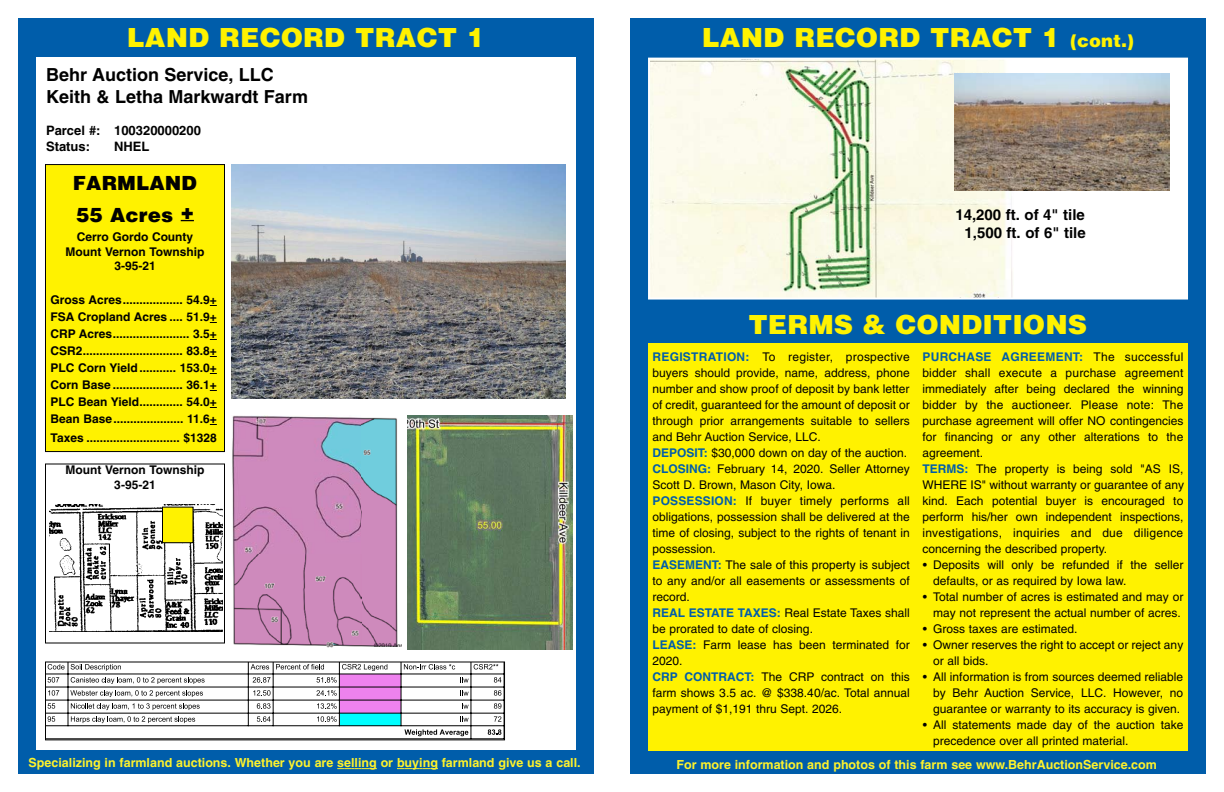
<style>
.page{position:relative;width:1224px;height:792px;background:#fff}
.page>*{position:absolute;margin:0;border:0;box-sizing:border-box;transform-origin:0 0}
.t1{font:900 27px "Helvetica";color:#fff200}
.t2{font:900 20px/31.8px "Helvetica";color:#000}
.t3{font:700 18px/21.6px "Helvetica";color:#000}
.t4{font:700 15px/18px "Helvetica";color:#000;text-align:right}
.t5{font:700 13px/15.6px "Helvetica";color:#000}
.t6{font:700 12.5px "Helvetica";color:#fff32b}
.t7{font:12px/16px "Helvetica";color:#000}
.t8{font:700 12px/17px "Helvetica";color:#000;text-align:center}
.s1{font-size:18px}
.s2{font-weight:700;color:#005daa}
</style>
<div class="page">
<div style="left:630px;top:18px;width:576px;height:756px;background:#005daa"></div>
<div style="left:18px;top:18px;width:576px;height:756px;background:#005daa"></div>
<svg style="left:337px;top:768px;width:40px;height:1px"></svg>
<svg style="left:397px;top:768px;width:41px;height:1px"></svg>
<div style="left:36px;top:58px;width:540px;height:692px;background:#fff"></div>
<div style="left:649px;top:59px;width:538px;height:240px;background:#fff"></div>
<img style="left:651px;top:61px;width:363px;height:236px">
<div style="left:648px;top:58px;width:540px;height:242px;border:2px solid #fff"></div>
<div style="left:648px;top:343px;width:540px;height:407px;background:#fff200"></div>
<div style="left:46px;top:165px;width:178px;height:287px;background:#fff200"></div>
<svg style="left:181px;top:220px;width:13px;height:1px"></svg>
<div style="left:45px;top:164px;width:180px;height:288px;border:1px solid #000"></div>
<div style="left:45px;top:464px;width:180px;height:180px;border:1px solid #000"></div>
<img style="left:232px;top:416px;width:170px;height:231px">
<svg style="left:249px;top:664px;width:24px;height:10px"></svg>
<div style="left:340px;top:674px;width:61px;height:13px;background:#ee82ee"></div>
<div style="left:340px;top:687px;width:61px;height:13px;background:#ee82ee"></div>
<div style="left:340px;top:700px;width:61px;height:13px;background:#ee82ee"></div>
<div style="left:340px;top:713px;width:61px;height:13px;background:#0ff"></div>
<hr style="left:615px;top:662px;width:1px;height:77px;background:#000">
<hr style="left:68px;top:662px;width:1px;height:64px;background:#000">
<hr style="left:248px;top:662px;width:1px;height:64px;background:#000">
<hr style="left:273px;top:662px;width:1px;height:64px;background:#000">
<hr style="left:339px;top:662px;width:1px;height:64px;background:#000">
<hr style="left:401px;top:662px;width:1px;height:64px;background:#000">
<hr style="left:471px;top:662px;width:1px;height:64px;background:#000">
<hr style="left:524px;top:662px;width:1px;height:64px;background:#000">
<hr style="left:46px;top:674px;width:458px;height:1px;background:#000">
<hr style="left:46px;top:687px;width:458px;height:1px;background:#000">
<hr style="left:46px;top:700px;width:458px;height:1px;background:#000">
<hr style="left:46px;top:713px;width:458px;height:1px;background:#000">
<hr style="left:46px;top:725px;width:458px;height:1px;background:#000">
<svg style="left:48px;top:664px;width:17px;height:6px"></svg>
<svg style="left:71px;top:664px;width:50px;height:7px"></svg>
<svg style="left:251px;top:664px;width:18px;height:5px"></svg>
<svg style="left:276px;top:664px;width:48px;height:5px"></svg>
<svg style="left:342px;top:664px;width:45px;height:7px"></svg>
<svg style="left:404px;top:664px;width:51px;height:6px"></svg>
<svg style="left:474px;top:664px;width:24px;height:6px"></svg>
<svg style="left:48px;top:677px;width:11px;height:6px"></svg>
<svg style="left:71px;top:677px;width:134px;height:7px"></svg>
<svg style="left:253px;top:677px;width:18px;height:6px"></svg>
<svg style="left:317px;top:677px;width:20px;height:6px"></svg>
<svg style="left:460px;top:677px;width:9px;height:5px"></svg>
<svg style="left:494px;top:677px;width:7px;height:6px"></svg>
<svg style="left:48px;top:690px;width:11px;height:6px"></svg>
<svg style="left:70px;top:690px;width:133px;height:7px"></svg>
<svg style="left:253px;top:690px;width:18px;height:6px"></svg>
<svg style="left:316px;top:690px;width:21px;height:6px"></svg>
<svg style="left:460px;top:690px;width:9px;height:6px"></svg>
<svg style="left:494px;top:690px;width:7px;height:6px"></svg>
<svg style="left:48px;top:703px;width:7px;height:6px"></svg>
<svg style="left:71px;top:703px;width:129px;height:7px"></svg>
<svg style="left:257px;top:703px;width:14px;height:6px"></svg>
<svg style="left:317px;top:703px;width:20px;height:6px"></svg>
<svg style="left:462px;top:703px;width:7px;height:6px"></svg>
<svg style="left:494px;top:703px;width:7px;height:6px"></svg>
<svg style="left:48px;top:716px;width:7px;height:6px"></svg>
<svg style="left:71px;top:716px;width:124px;height:7px"></svg>
<svg style="left:257px;top:716px;width:13px;height:6px"></svg>
<svg style="left:317px;top:716px;width:20px;height:6px"></svg>
<svg style="left:404px;top:716px;width:67px;height:22px"></svg>
<svg style="left:488px;top:716px;width:15px;height:19px"></svg>
<img style="left:408px;top:415px;width:164px;height:234px">
<img style="left:232px;top:164px;width:334px;height:235px">
<img style="left:954px;top:74px;width:215px;height:117px">
<img style="left:50px;top:504px;width:172px;height:128px">
<div style="left:162px;top:507px;width:31px;height:36px;background:#fff200"></div>
<div style="left:162px;top:507px;width:32px;height:36px;border:1px solid #000"></div>
<h1 class="t1" style="left:127px;top:22px;width:360px">LAND RECORD TRACT 1</h1>
<h1 class="t1" style="left:702px;top:22px;width:434px">LAND RECORD TRACT 1 <span class="s1">(cont.)</span></h1>
<h3 class="t3" style="left:46px;top:64px;width:263px">Behr Auction Service, LLC<br>Keith &amp; Letha Markwardt Farm</h3>
<p class="t5" style="left:46px;top:123px;width:156px">Parcel #: 100320000200<br>Status:</p>
<p class="t5" style="left:114px;top:138px;width:37px">NHEL</p>
<h2 class="t2" style="left:73px;top:167px;width:126px">FARMLAND<br>55 Acres +</h2>
<p class="t8" style="left:65px;top:230px;width:141px;line-height:14.4px">Cerro Gordo County<br>Mount Vernon Township<br>3-95-21</p>
<p class="t8" style="left:51px;top:291px;width:168px;text-align:justify">Gross Acres.................. 54.9+ FSA Cropland Acres .... 51.9+ CRP Acres....................... 3.5+ CSR2.............................. 83.8+ PLC Corn Yield........... 153.0+ Corn Base ..................... 36.1+ PLC Bean Yield............. 54.0+ Bean Base..................... 11.6+</p>
<p class="t8" style="left:51px;top:429px;width:168px">Taxes ............................ $1328</p>
<p class="t8" style="left:65px;top:463px;width:141px;line-height:14.4px">Mount Vernon Township<br>3-95-21</p>
<p class="t4" style="left:955px;top:205px;width:132px">14,200 ft. of 4" tile<br>1,500 ft. of 6" tile</p>
<h1 class="t1" style="left:748px;top:308px;width:340px">TERMS &amp; CONDITIONS</h1>
<p class="t7" style="left:653px;top:349px;width:259px"><span class="s2">REGISTRATION:</span> To register, prospective buyers should provide, name, address, phone number and show proof of deposit by bank letter of credit, guaranteed for the amount of deposit or through prior arrangements suitable to sellers and Behr Auction Service, LLC.<br><span class="s2">DEPOSIT:</span> $30,000 down on day of the auction.<br><span class="s2">CLOSING:</span> February 14, 2020. Seller Attorney Scott D. Brown, Mason City, Iowa.<br><span class="s2">POSSESSION:</span> If buyer timely performs all obligations, possession shall be delivered at the time of closing, subject to the rights of tenant in possession.<br><span class="s2">EASEMENT:</span> The sale of this property is subject to any and/or all easements or assessments of record.<br><span class="s2">REAL ESTATE TAXES:</span> Real Estate Taxes shall be prorated to date of closing.<br><span class="s2">LEASE:</span> Farm lease has been terminated for 2020.<br><span class="s2">CRP CONTRACT:</span> The CRP contract on this farm shows 3.5 ac. @ $338.40/ac. Total annual payment of $1,191 thru Sept. 2026.</p>
<p class="t7" style="left:922px;top:349px;width:263px"><span class="s2">PURCHASE AGREEMENT:</span> The successful bidder shall execute a purchase agreement immediately after being declared the winning bidder by the auctioneer. Please note: The purchase agreement will offer NO contingencies for financing or any other alterations to the agreement.<br><span class="s2">TERMS:</span> The property is being sold "AS IS, WHERE IS" without warranty or guarantee of any kind. Each potential buyer is encouraged to perform his/her own independent inspections, investigations, inquiries and due diligence concerning the described property.</p>
<p class="t7" style="left:933px;top:557px;width:252px;text-indent:-10px">• Deposits will only be refunded if the seller defaults, or as required by Iowa law.</p>
<p class="t7" style="left:923px;top:589px;width:262px;text-align:right">• Total number of acres is estimated and may or may not represent the actual number of acres.</p>
<p class="t7" style="left:923px;top:621px;width:156px">• Gross taxes are estimated.</p>
<p class="t7" style="left:933px;top:637px;width:252px;text-indent:-10px">• Owner reserves the right to accept or reject any or all bids.</p>
<p class="t7" style="left:933px;top:669px;width:252px;text-align:justify;text-indent:-10px">• All information is from sources deemed reliable by Behr Auction Service, LLC. However, no guarantee or warranty to its accuracy is given.</p>
<p class="t7" style="left:933px;top:717px;width:252px;text-indent:-10px">• All statements made day of the auction take precedence over all printed material.</p>
<p class="t6" style="left:29px;top:755px;width:554px">Specializing in farmland auctions. Whether you are selling or buying farmland give us a call.</p>
<p class="t6" style="left:676px;top:757px;width:482px">For more information and photos of this farm see www.BehrAuctionService.com</p>
</div>
